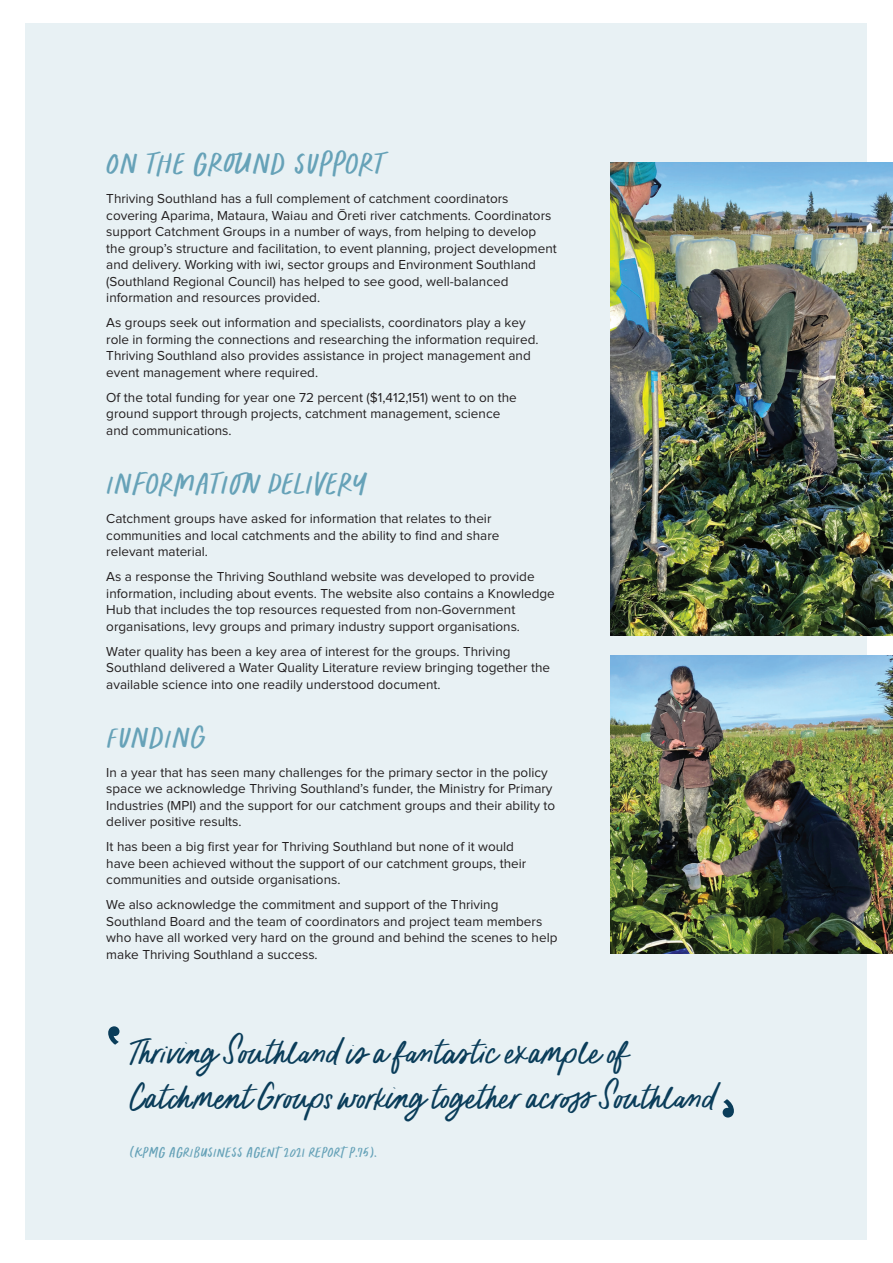
<style>
.page{position:relative;width:893px;height:1263px;background:#fff}
.page>*{position:absolute;margin:0;border:0;box-sizing:border-box;transform-origin:0 0}
.t1{font:49.5px/45px "Oranges And Lemons Script";color:#0a3d5a}
.t2{font:48px "Oranges And Lemons Caps";color:#66a2b8}
.t3{font:22.5px "Oranges And Lemons Caps";color:#66a2b8}
.t4{font:13.5px/16.5px "Proxima Nova";color:#231f20}
</style>
<div class="page">
<div style="left:26px;top:23px;width:841px;height:1216px;background:#e8f1f4"></div>
<svg style="left:108px;top:1026px;width:11px;height:19px"></svg>
<svg style="left:723px;top:1099px;width:11px;height:18px"></svg>
<img style="left:610px;top:162px;width:283px;height:474px">
<img style="left:610px;top:656px;width:283px;height:298px">
<h2 class="t2" style="left:106px;top:144px;width:280px">On the Ground Support</h2>
<p class="t4" style="left:106px;top:191px;width:452px">Thriving Southland has a full complement of catchment coordinators covering Aparima, Mataura, Waiau and Ōreti river catchments. Coordinators support Catchment Groups in a number of ways, from helping to develop the group’s structure and facilitation, to event planning, project development and delivery. Working with iwi, sector groups and Environment Southland (Southland Regional Council) has helped to see good, well-balanced information and resources provided.</p>
<p class="t4" style="left:106px;top:315px;width:434px">As groups seek out information and specialists, coordinators play a key role in forming the connections and researching the information required.<br>Thriving Southland also provides assistance in project management and event management where required.</p>
<p class="t4" style="left:106px;top:389px;width:412px">Of the total funding for year one 72 percent ($1,412,151) went to on the ground support through projects, catchment management, science and communications.</p>
<h2 class="t2" style="left:106px;top:464px;width:263px">Information Delivery</h2>
<p class="t4" style="left:106px;top:511px;width:395px">Catchment groups have asked for information that relates to their communities and local catchments and the ability to find and share relevant material.</p>
<p class="t4" style="left:106px;top:569px;width:450px">As a response the Thriving Southland website was developed to provide information, including about events. The website also contains a Knowledge Hub that includes the top resources requested from non-Government organisations, levy groups and primary industry support organisations.</p>
<p class="t4" style="left:106px;top:643px;width:445px">Water quality has been a key area of interest for the groups. Thriving<br>Southland delivered a Water Quality Literature review bringing together the available science into one readily understood document.</p>
<h2 class="t2" style="left:106px;top:718px;width:102px">FundIng</h2>
<p class="t4" style="left:106px;top:765px;width:450px">In a year that has seen many challenges for the primary sector in the policy space we acknowledge Thriving Southland’s funder, the Ministry for Primary Industries (MPI) and the support for our catchment groups and their ability to deliver positive results.</p>
<p class="t4" style="left:106px;top:839px;width:421px">It has been a big first year for Thriving Southland but none of it would have been achieved without the support of our catchment groups, their communities and outside organisations.</p>
<p class="t4" style="left:106px;top:897px;width:453px">We also acknowledge the commitment and support of the Thriving Southland Board and the team of coordinators and project team members who have all worked very hard on the ground and behind the scenes to help make Thriving Southland a success.</p>
<h1 class="t1" style="left:130px;top:1032px;width:588px">Thriving Southland is a fantastic example of<br>Catchment Groups working together across Southland</h1>
<h3 class="t3" style="left:130px;top:1143px;width:249px">(KPMG AGRIBUSINESS AGENT 2021 REPORT P.75).</h3>
</div>
